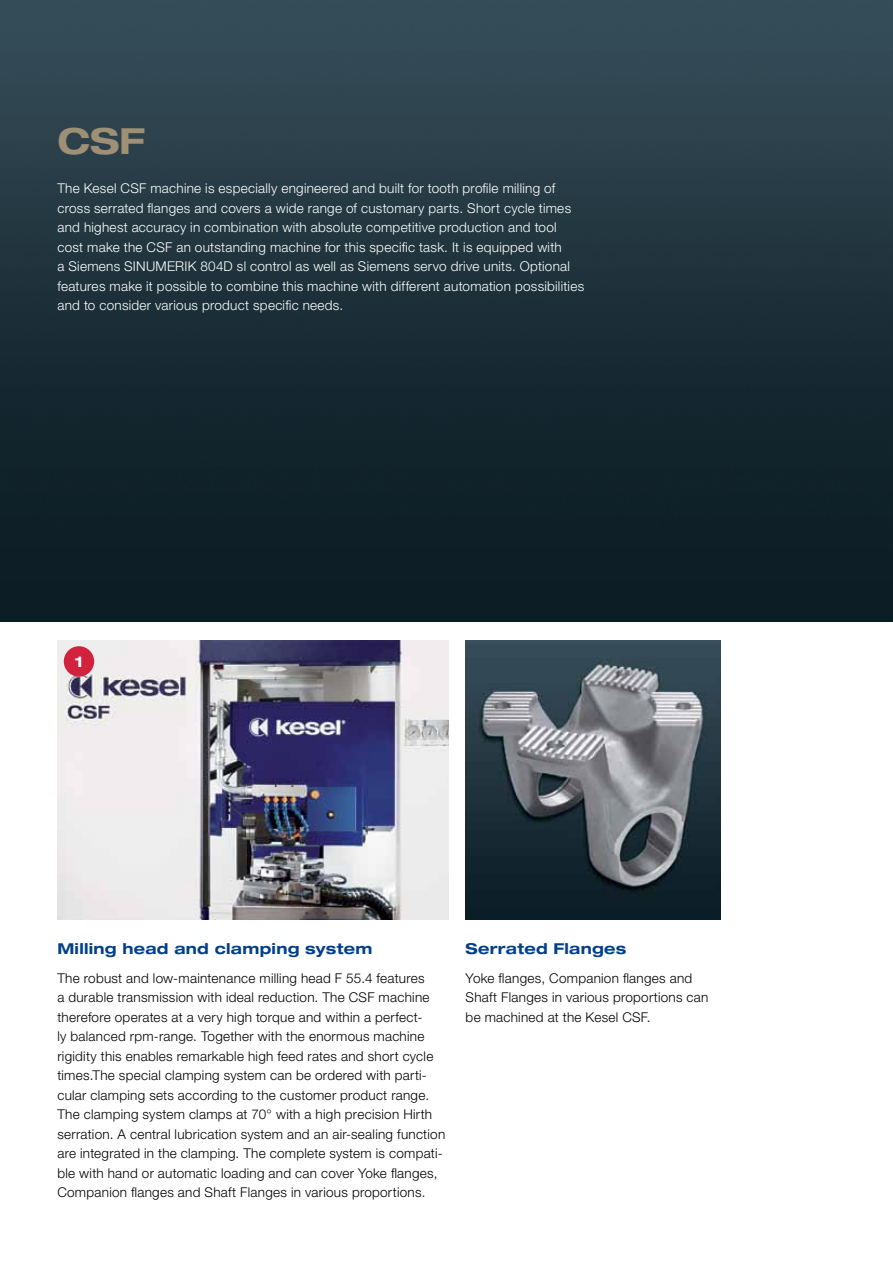
<style>
.page{position:relative;width:893px;height:1263px;background:#fff}
.page>*{position:absolute;margin:0;border:0;box-sizing:border-box;transform-origin:0 0}
.t1{font:700 expanded 36px "Helvetica Neue LT Std";color:#9e8f75}
.t2{font:700 expanded 15px "Helvetica Neue LT Std";letter-spacing:.02em;color:#023f88}
.t3{font:700 expanded 15px "Helvetica Neue LT Std";color:#fff}
.t4{font:300 13.5px/19.5px "Helvetica Neue LT Std";letter-spacing:.02em;color:#000}
.t5{font:300 13.5px/19.5px "Helvetica Neue LT Std";letter-spacing:.02em;color:#fff}
</style>
<div class="page">
<img style="left:0;top:0;width:893px;height:622px">
<img style="left:57px;top:640px;width:392px;height:279px">
<img style="left:466px;top:640px;width:255px;height:279px">
<div style="left:64px;top:646px;width:30px;height:31px;background:#d1223e;border-radius:50%"></div>
<h1 class="t1" style="left:57px;top:119px;width:89px">CSF</h1>
<p class="t5" style="left:57px;top:178px;width:528px">The Kesel CSF machine is especially engineered and built for tooth profile milling of cross serrated flanges and covers a wide range of customary parts. Short cycle times and highest accuracy in combination with absolute competitive production and tool cost make the CSF an outstanding machine for this specific task. It is equipped with<br>a Siemens SINUMERIK 804D sl control as well as Siemens servo drive units. Optional features make it possible to combine this machine with different automation possibilities and to consider various product specific needs.</p>
<p class="t3" style="left:75px;top:652px;width:10px">1</p>
<p class="t2" style="left:57px;top:939px;width:316px">Milling head and clamping system</p>
<p class="t4" style="left:57px;top:968px;width:389px">The robust and low-maintenance milling head F 55.4 features<br>a durable transmission with ideal reduction. The CSF machine therefore operates at a very high torque and within a perfect-<br>ly balanced rpm-range. Together with the enormous machine rigidity this enables remarkable high feed rates and short cycle times.The special clamping system can be ordered with parti&shy;cular clamping sets according to the customer product range.<br>The clamping system clamps at 70° with a high precision Hirth serration. A central lubrication system and an air-sealing function are integrated in the clamping. The complete system is compati&shy;ble with hand or automatic loading and can cover Yoke flanges, Companion flanges and Shaft Flanges in various proportions.</p>
<p class="t2" style="left:466px;top:939px;width:162px">Serrated Flanges</p>
<p class="t4" style="left:466px;top:968px;width:244px">Yoke flanges, Companion flanges and<br>Shaft Flanges in various proportions can be machined at the Kesel CSF.</p>
</div>
